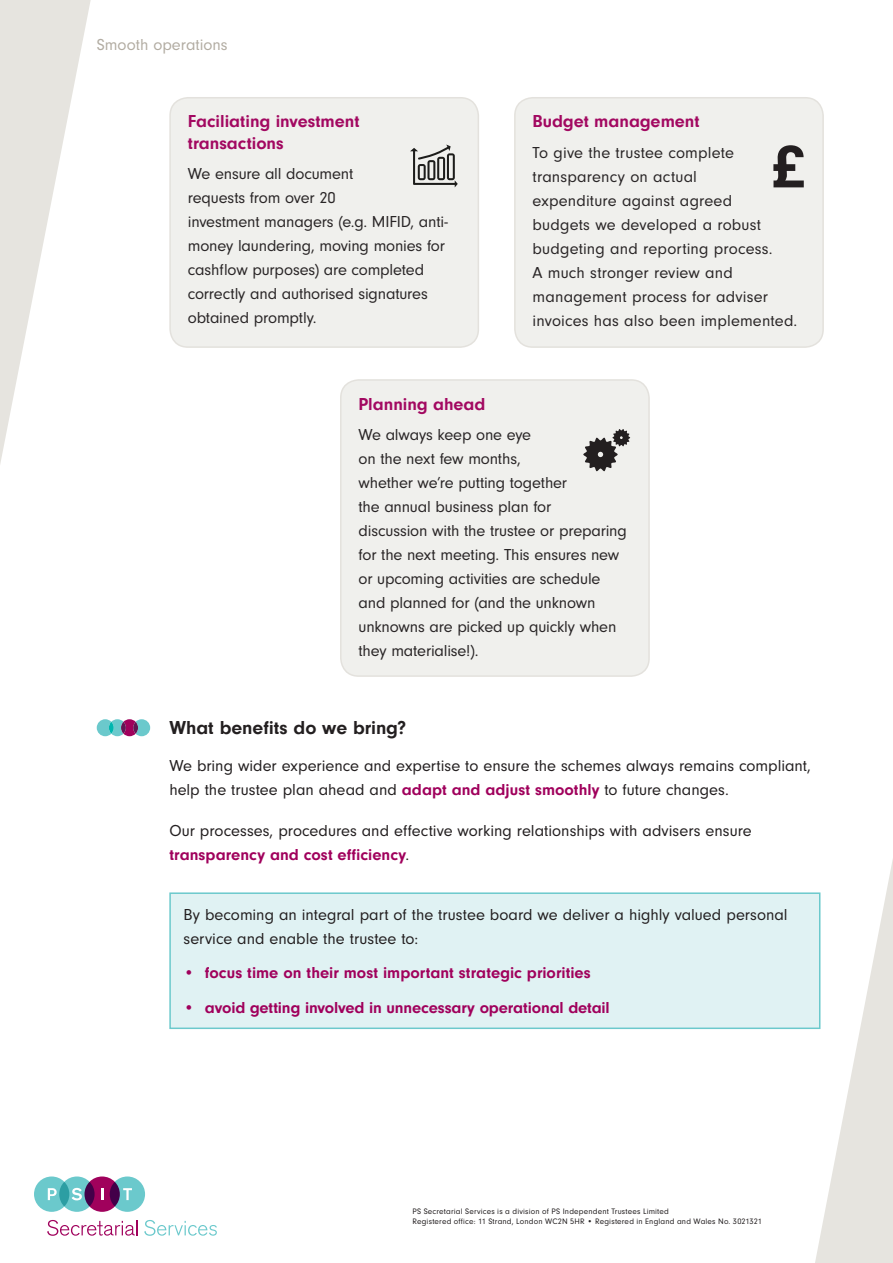
<style>
.page{position:relative;width:893px;height:1263px;background:#fff}
.page>*{position:absolute;margin:0;border:0;box-sizing:border-box;transform-origin:0 0}
.t1{font:700 58.5px "Roboto";color:#231f20}
.sub{font:700 19.5px "Neuzeit Gro";color:#231f20}
.t2{font:700 18px/21.6px "Neuzeit Gro";color:#a0015c}
.body{font:16.5px/24px "Neuzeit Gro";letter-spacing:-.005em;color:#231f20}
.t3{font:700 16.5px "Neuzeit Gro";color:#a0015c}
.body-2{font:16.5px "Neuzeit Gro";color:#b2aca2}
.t4{font:8.25px/10.5px "Neuzeit Gro";letter-spacing:.02em;color:#231f20}
.s1{font-weight:700;color:#a0015c}
.s2{font-weight:400}
</style>
<div class="page">
<svg style="left:0;top:0;width:91px;height:464px"></svg>
<div style="left:34px;top:1176px;width:35px;height:36px;background:#6bc9cc;border-radius:50%"></div>
<svg style="left:59px;top:1176px;width:36px;height:36px"></svg>
<svg style="left:84px;top:1176px;width:36px;height:36px"></svg>
<svg style="left:110px;top:1176px;width:35px;height:36px"></svg>
<svg style="left:48px;top:1188px;width:9px;height:12px"></svg>
<svg style="left:101px;top:1188px;width:2px;height:12px"></svg>
<svg style="left:123px;top:1188px;width:9px;height:12px"></svg>
<svg style="left:72px;top:1188px;width:10px;height:12px"></svg>
<svg style="left:47px;top:1220px;width:91px;height:16px"></svg>
<svg style="left:144px;top:1220px;width:73px;height:16px"></svg>
<svg style="left:815px;top:859px;width:78px;height:404px"></svg>
<svg style="left:97px;top:719px;width:53px;height:17px"></svg>
<svg style="left:133px;top:722px;width:5px;height:12px"></svg>
<div style="left:170px;top:893px;width:650px;height:135px;background:#e0f2f3"></div>
<div style="left:169px;top:892px;width:651px;height:137px;border:2px solid #6bc9cc"></div>
<div style="left:515px;top:98px;width:308px;height:249px;background:#f0f0ed;border-radius:18px"></div>
<div style="left:514px;top:97px;width:310px;height:251px;border:2px solid #e3e1dc;border-radius:18px"></div>
<div style="left:341px;top:380px;width:308px;height:296px;background:#f0f0ed;border-radius:18px"></div>
<div style="left:340px;top:379px;width:310px;height:298px;border:2px solid #e3e1dc;border-radius:18px"></div>
<svg style="left:583px;top:429px;width:47px;height:42px"></svg>
<div style="left:170px;top:98px;width:308px;height:249px;background:#f0f0ed;border-radius:18px"></div>
<div style="left:169px;top:97px;width:310px;height:251px;border:2px solid #e3e1dc;border-radius:18px"></div>
<svg style="left:410px;top:145px;width:48px;height:42px"></svg>
<p class="body-2" style="left:97px;top:36px;width:132px">Smooth operations</p>
<p class="t2" style="left:188px;top:111px;width:173px">Faciliating investment transactions</p>
<p class="body" style="left:188px;top:162px;width:261px">We ensure all document<br>requests from over 20<br>investment managers (e.g. MIFID, anti&shy;money laundering, moving monies for cashflow purposes) are completed correctly and authorised signatures obtained promptly.</p>
<p class="t2" style="left:533px;top:111px;width:168px">Budget management</p>
<p class="body" style="left:533px;top:141px;width:266px">To give the trustee complete transparency on actual<br>expenditure against agreed<br>budgets we developed a robust budgeting and reporting process.<br>A much stronger review and management process for adviser invoices has also been implemented.</p>
<p class="t1" style="left:771px;top:126px;width:36px">£</p>
<p class="t2" style="left:359px;top:393px;width:128px">Planning ahead</p>
<p class="body" style="left:359px;top:423px;width:270px">We always keep one eye<br>on the next few months,<br>whether we’re putting together<br>the annual business plan for<br>discussion with the trustee or preparing for the next meeting. This ensures new or upcoming activities are schedule and planned for (and the unknown unknowns are picked up quickly when they materialise!).</p>
<p class="sub" style="left:169px;top:717px;width:238px">What benefits do we bring?</p>
<p class="body" style="left:169px;top:754px;width:643px">We bring wider experience and expertise to ensure the schemes always remains compliant, help the trustee plan ahead and <span class="s1">adapt and adjust smoothly</span> to future changes.</p>
<p class="body" style="left:169px;top:819px;width:584px">Our processes, procedures and effective working relationships with advisers ensure <span class="s1">transparency and cost efficiency</span>.</p>
<p class="body" style="left:184px;top:902px;width:606px">By becoming an integral part of the trustee board we deliver a highly valued personal service and enable the trustee to:</p>
<p class="t3" style="left:184px;top:963px;width:409px"><span class="s2">•</span> focus time on their most important strategic priorities</p>
<p class="t3" style="left:184px;top:998px;width:428px"><span class="s2">•</span> avoid getting involved in unnecessary operational detail</p>
<p class="t4" style="left:412px;top:1206px;width:351px">PS Secretarial Services is a division of PS Independent Trustees Limited<br>Registered office: 11 Strand, London WC2N 5HR • Registered in England and Wales No. 3021321</p>
</div>
